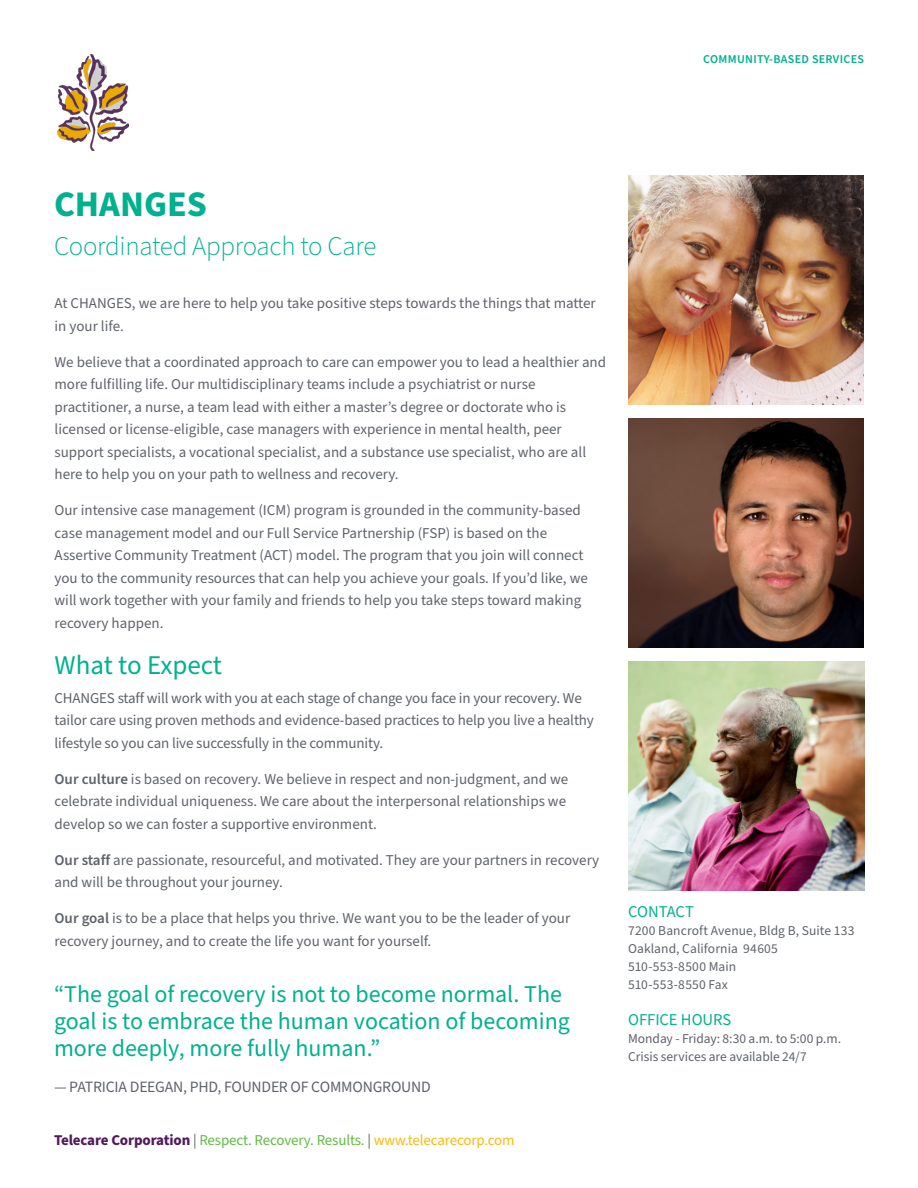
<style>
.page{position:relative;width:918px;height:1188px;background:#fff}
.page>*{position:absolute;margin:0;border:0;box-sizing:border-box;transform-origin:0 0}
.t1{font:700 36px "Source Sans Pro";color:#00b18f}
.t2{font:300 27px "Source Sans Pro";letter-spacing:-.01em;color:#00b18f}
.t3{font:27px "Source Sans Pro";color:#00b18f}
.t4{font:24px/27px "Source Sans Pro";color:#00b18f}
.t5{font:16.5px "Source Sans Pro";letter-spacing:-.005em;color:#00b18f}
.t6{font:15.75px "Source Sans Pro";letter-spacing:-.015em;color:#5f636a}
.t7{font:15px/22.5px "Source Sans Pro";color:#5f636a}
.t8{font:15px "Source Sans Pro";letter-spacing:-.01em;color:#62bb46}
.t9{font:13.5px/18px "Source Sans Pro";letter-spacing:.005em;color:#5f636a}
.t10{font:600 12px "Source Sans Pro";letter-spacing:.025em;color:#00b18f}
.s1{font-weight:600}
.s2{font-weight:700;color:#511a5d}
.s3{color:#5f636a}
.s4{color:#fdb913}
</style>
<div class="page">
<img style="left:57px;top:54px;width:72px;height:96px">
<img style="left:628px;top:418px;width:236px;height:230px">
<img style="left:628px;top:176px;width:236px;height:229px">
<img style="left:629px;top:662px;width:236px;height:229px">
<p class="t10" style="left:703px;top:51px;width:162px">COMMUNITY-BASED SERVICES</p>
<h1 class="t1" style="left:54px;top:180px;width:155px">CHANGES</h1>
<h2 class="t2" style="left:54px;top:228px;width:324px">Coordinated Approach to Care</h2>
<p class="t7" style="left:55px;top:293px;width:543px">At CHANGES, we are here to help you take positive steps towards the things that matter in your life.</p>
<p class="t7" style="left:55px;top:351px;width:553px">We believe that a coordinated approach to care can empower you to lead a healthier and more fulfilling life. Our multidisciplinary teams include a psychiatrist or nurse practitioner, a nurse, a team lead with either a master’s degree or doctorate who is licensed or license-eligible, case managers with experience in mental health, peer support specialists, a vocational specialist, and a substance use specialist, who are all here to help you on your path to wellness and recovery.</p>
<p class="t7" style="left:55px;top:500px;width:535px">Our intensive case management (ICM) program is grounded in the community-based case management model and our Full Service Partnership (FSP) is based on the Assertive Community Treatment (ACT) model. The program that you join will connect you to the community resources that can help you achieve your goals. If you’d like, we will work together with your family and friends to help you take steps toward making recovery happen.</p>
<h2 class="t3" style="left:55px;top:647px;width:169px">What to Expect</h2>
<p class="t7" style="left:55px;top:687px;width:541px">CHANGES staff will work with you at each stage of change you face in your recovery. We tailor care using proven methods and evidence-based practices to help you live a healthy lifestyle so you can live successfully in the community.</p>
<p class="t7" style="left:55px;top:768px;width:515px"><span class="s1">Our culture</span> is based on recovery. We believe in respect and non-judgment, and we celebrate individual uniqueness. We care about the interpersonal relationships we develop so we can foster a supportive environment.</p>
<p class="t7" style="left:55px;top:849px;width:546px"><span class="s1">Our staff</span> are passionate, resourceful, and motivated. They are your partners in recovery and will be throughout your journey.</p>
<p class="t7" style="left:55px;top:908px;width:517px"><span class="s1">Our goal</span> is to be a place that helps you thrive. We want you to be the leader of your recovery journey, and to create the life you want for yourself.</p>
<h3 class="t4" style="left:54px;top:982px;width:518px">“The goal of recovery is not to become normal. The goal is to embrace the human vocation of becoming more deeply, more fully human.”</h3>
<p class="t6" style="left:54px;top:1077px;width:378px">— PATRICIA DEEGAN, PHD, FOUNDER OF COMMONGROUND</p>
<p class="t8" style="left:54px;top:1130px;width:462px"><span class="s2">Telecare Corporation</span> <span class="s3">|</span> Respect. Recovery. Results. <span class="s3">|</span> <span class="s4">www.telecarecorp.com</span></p>
<p class="t5" style="left:628px;top:900px;width:67px">CONTACT</p>
<p class="t9" style="left:628px;top:922px;width:228px">7200 Bancroft Avenue, Bldg B, Suite 133<br>Oakland, California 94605<br>510-553-8500 Main<br>510-553-8550 Fax</p>
<p class="t5" style="left:628px;top:1008px;width:105px">OFFICE HOURS</p>
<p class="t9" style="left:628px;top:1030px;width:214px">Monday - Friday: 8:30 a.m. to 5:00 p.m.<br>Crisis services are available 24/7</p>
</div>
